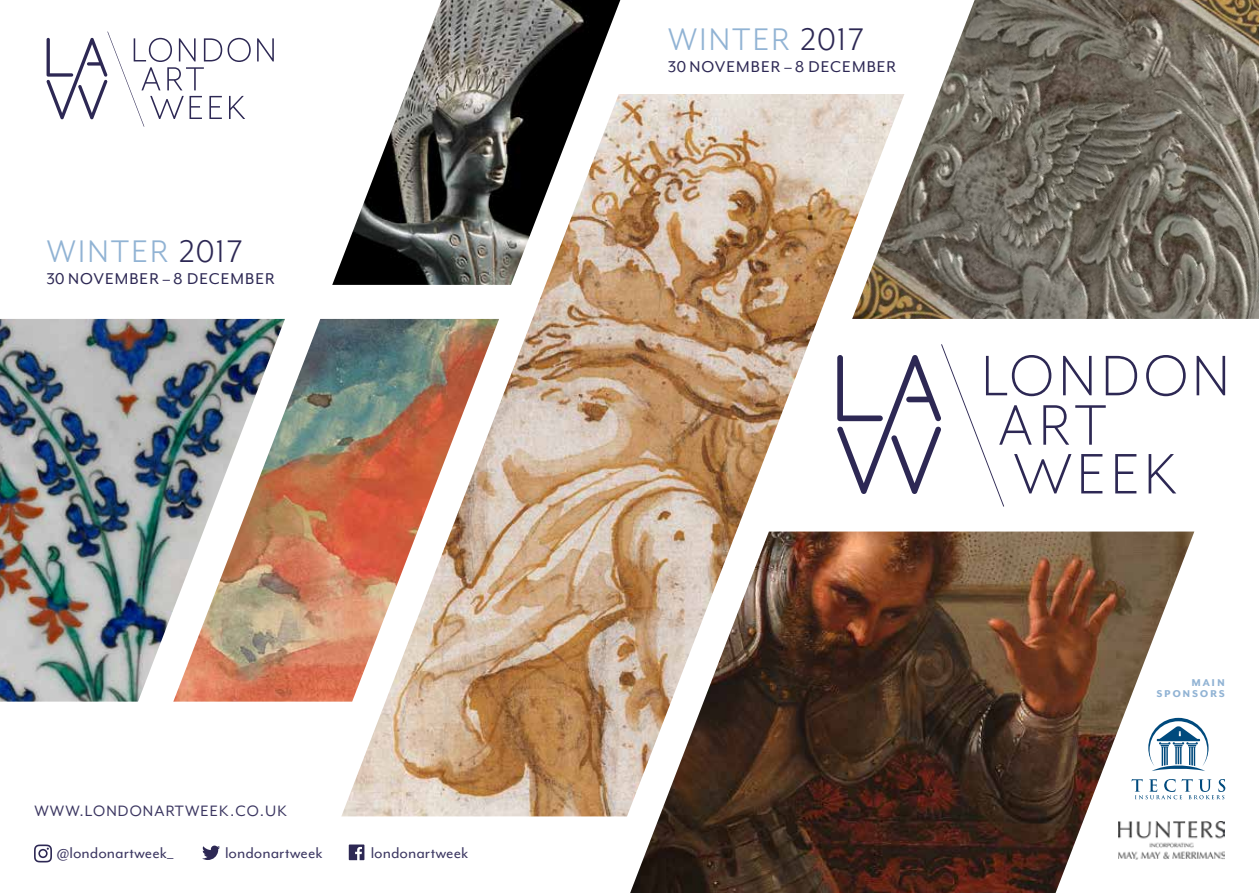
<style>
.page{position:relative;width:1259px;height:893px;background:#fff}
.page>*{position:absolute;margin:0;border:0;box-sizing:border-box;transform-origin:0 0}
.t1{font:36px "Mr Eaves Mod OT";letter-spacing:.06em;color:#91b3d4}
.t2{font:24px "Mr Eaves Mod OT";letter-spacing:.02em;color:#3b3661}
.t3{font:18px "Mr Eaves Mod OT";color:#3b3661}
.t4{font:18px "Mr Eaves Mod OT";letter-spacing:.06em;color:#2d2854}
.t5{font:700 15.75px "Mr Eaves Mod OT";letter-spacing:.1em;color:#91b3d4}
.s1{color:#2d2854}
</style>
<div class="page">
<svg style="left:1148px;top:454px;width:28px;height:39px"></svg>
<svg style="left:1146px;top:355px;width:39px;height:41px"></svg>
<svg style="left:1196px;top:356px;width:29px;height:39px"></svg>
<svg style="left:910px;top:344px;width:227px;height:163px"></svg>
<img style="left:630px;top:531px;width:564px;height:362px">
<img style="left:910px;top:0;width:349px;height:319px">
<img style="left:341px;top:94px;width:569px;height:722px">
<svg style="left:202px;top:846px;width:18px;height:14px"></svg>
<svg style="left:349px;top:844px;width:15px;height:16px"></svg>
<svg style="left:34px;top:844px;width:18px;height:18px"></svg>
<svg style="left:1131px;top:779px;width:94px;height:20px"></svg>
<svg style="left:1148px;top:718px;width:60px;height:53px"></svg>
<img style="left:1118px;top:822px;width:107px;height:38px">
<img style="left:0;top:319px;width:173px;height:383px">
<svg style="left:257px;top:38px;width:17px;height:23px"></svg>
<svg style="left:46px;top:32px;width:205px;height:95px"></svg>
<img style="left:332px;top:0;width:288px;height:285px">
<img style="left:173px;top:319px;width:326px;height:383px">
<div style="left:604px;top:68px;width:314px;height:26px;background:#fff"></div>
<h1 class="t1" style="left:46px;top:232px;width:198px">WINTER <span class="s1">2017</span></h1>
<p class="t4" style="left:46px;top:269px;width:230px">30 NOVEMBER – 8 DECEMBER</p>
<h1 class="t1" style="left:668px;top:20px;width:198px">WINTER <span class="s1">2017</span></h1>
<p class="t4" style="left:668px;top:57px;width:230px">30 NOVEMBER – 8 DECEMBER</p>
<h2 class="t2" style="left:34px;top:796px;width:254px">WWW.londonartweek.co.uk</h2>
<p class="t3" style="left:57px;top:843px;width:118px">@londonartweek_</p>
<p class="t3" style="left:225px;top:843px;width:99px">londonartweek</p>
<p class="t3" style="left:371px;top:843px;width:99px">londonartweek</p>
<p class="t5" style="left:1191px;top:673px;width:35px">main</p>
<p class="t5" style="left:1156px;top:684px;width:70px">sponsors</p>
</div>
